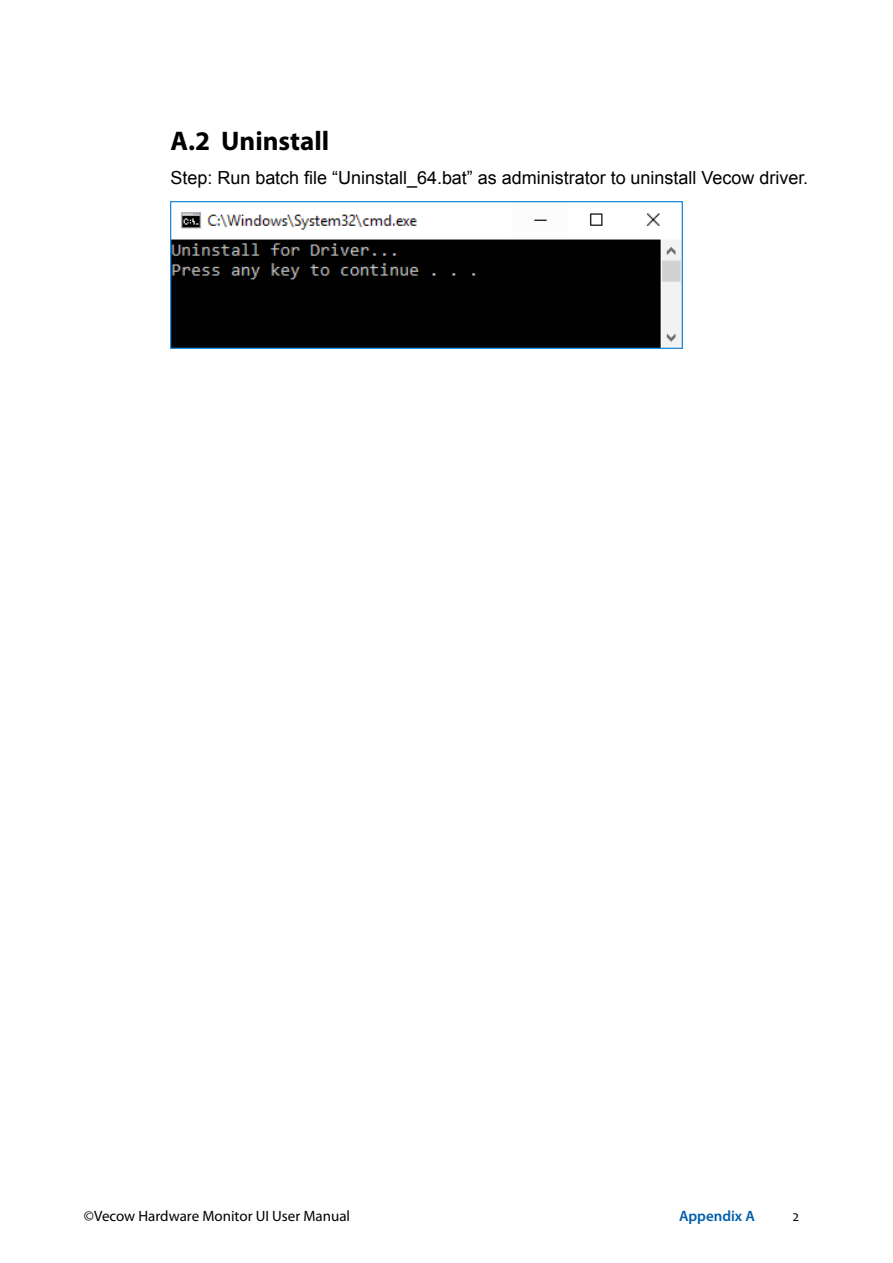
<style>
.page{position:relative;width:893px;height:1263px;background:#fff}
.page>*{position:absolute;margin:0;border:0;box-sizing:border-box;transform-origin:0 0}
.t1{font:700 27px "Myriad Pro";color:#000}
.t2{font:18px "Arial";color:#000}
.t3{font:15px "Myriad Pro";color:#000}
.t4{font:600 15px "Myriad Pro";color:#005ead}
.t5{font:15px "Candara";color:#000}
</style>
<div class="page">
<img style="left:170px;top:201px;width:513px;height:147px">
<h1 class="t1" style="left:170px;top:123px;width:160px">A.2 Uninstall</h1>
<p class="t2" style="left:170px;top:166px;width:639px">Step: Run batch file “Uninstall_64.bat” as administrator to uninstall Vecow driver.</p>
<p class="t3" style="left:84px;top:1207px;width:268px">©Vecow Hardware Monitor UI User Manual</p>
<p class="t4" style="left:679px;top:1207px;width:77px">Appendix A</p>
<p class="t5" style="left:792px;top:1207px;width:8px">2</p>
</div>
